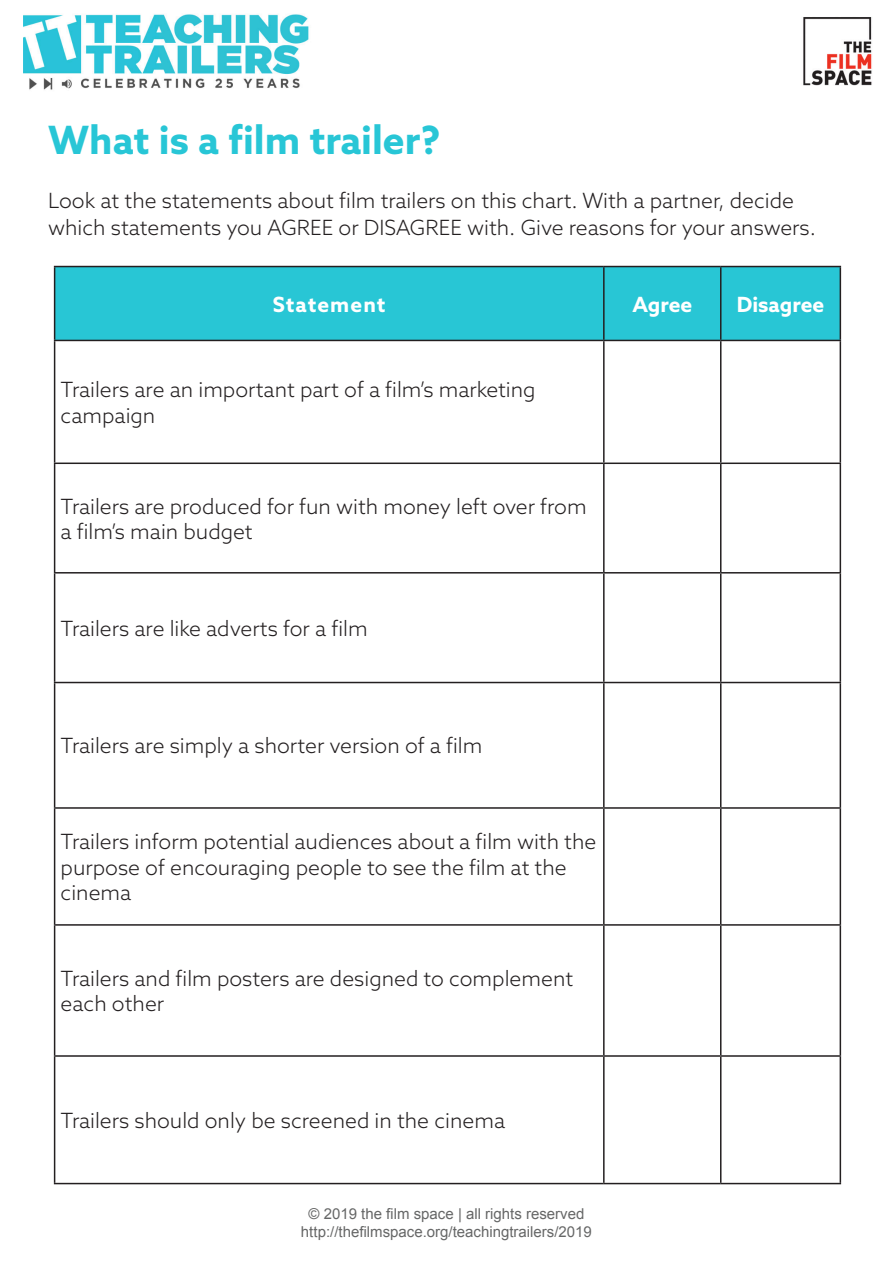
<style>
.page{position:relative;width:893px;height:1263px;background:#fff}
.page>*{position:absolute;margin:0;border:0;box-sizing:border-box;transform-origin:0 0}
.t1{font:700 39px "Azo Sans";color:#28c6d6}
.t2{font:300 21px/25.2px "Azo Sans";color:#231f20}
.t3{font:700 21px "Azo Sans";color:#fff}
.t4{font:700 21px "Azo Sans";letter-spacing:.05em;color:#fff}
.t5{font:15px "Arial";color:#666767}
</style>
<div class="page">
<img style="left:23px;top:14px;width:849px;height:1171px">
<div style="left:55px;top:267px;width:785px;height:73px;background:#28c6d5"></div>
<hr style="left:54px;top:266px;width:550px;height:1px;background:#231f20">
<hr style="left:54px;top:267px;width:1px;height:73px;background:#231f20">
<hr style="left:604px;top:266px;width:117px;height:1px;background:#231f20">
<hr style="left:603px;top:267px;width:2px;height:73px;background:#231f20">
<hr style="left:721px;top:266px;width:120px;height:1px;background:#231f20">
<hr style="left:720px;top:267px;width:1px;height:73px;background:#231f20">
<hr style="left:840px;top:267px;width:1px;height:73px;background:#231f20">
<hr style="left:54px;top:340px;width:550px;height:1px;background:#231f20">
<hr style="left:54px;top:341px;width:1px;height:121px;background:#231f20">
<hr style="left:604px;top:340px;width:117px;height:1px;background:#231f20">
<hr style="left:603px;top:341px;width:2px;height:121px;background:#231f20">
<hr style="left:721px;top:340px;width:120px;height:1px;background:#231f20">
<hr style="left:720px;top:341px;width:1px;height:121px;background:#231f20">
<hr style="left:840px;top:341px;width:1px;height:121px;background:#231f20">
<hr style="left:54px;top:462px;width:550px;height:2px;background:#231f20">
<hr style="left:54px;top:464px;width:1px;height:108px;background:#231f20">
<hr style="left:604px;top:462px;width:117px;height:2px;background:#231f20">
<hr style="left:603px;top:464px;width:2px;height:108px;background:#231f20">
<hr style="left:721px;top:462px;width:120px;height:2px;background:#231f20">
<hr style="left:720px;top:464px;width:1px;height:108px;background:#231f20">
<hr style="left:840px;top:464px;width:1px;height:108px;background:#231f20">
<hr style="left:54px;top:572px;width:550px;height:1px;background:#231f20">
<hr style="left:54px;top:573px;width:1px;height:109px;background:#231f20">
<hr style="left:604px;top:572px;width:117px;height:1px;background:#231f20">
<hr style="left:603px;top:573px;width:2px;height:109px;background:#231f20">
<hr style="left:721px;top:572px;width:120px;height:1px;background:#231f20">
<hr style="left:720px;top:573px;width:1px;height:109px;background:#231f20">
<hr style="left:840px;top:573px;width:1px;height:109px;background:#231f20">
<hr style="left:54px;top:682px;width:550px;height:1px;background:#231f20">
<hr style="left:54px;top:683px;width:1px;height:124px;background:#231f20">
<hr style="left:604px;top:682px;width:117px;height:1px;background:#231f20">
<hr style="left:603px;top:683px;width:2px;height:124px;background:#231f20">
<hr style="left:721px;top:682px;width:120px;height:1px;background:#231f20">
<hr style="left:720px;top:683px;width:1px;height:124px;background:#231f20">
<hr style="left:840px;top:683px;width:1px;height:124px;background:#231f20">
<hr style="left:54px;top:807px;width:550px;height:2px;background:#231f20">
<hr style="left:54px;top:809px;width:1px;height:115px;background:#231f20">
<hr style="left:604px;top:807px;width:117px;height:2px;background:#231f20">
<hr style="left:603px;top:809px;width:2px;height:115px;background:#231f20">
<hr style="left:721px;top:807px;width:120px;height:2px;background:#231f20">
<hr style="left:720px;top:809px;width:1px;height:115px;background:#231f20">
<hr style="left:840px;top:809px;width:1px;height:115px;background:#231f20">
<hr style="left:54px;top:924px;width:550px;height:2px;background:#231f20">
<hr style="left:54px;top:926px;width:1px;height:129px;background:#231f20">
<hr style="left:604px;top:924px;width:117px;height:2px;background:#231f20">
<hr style="left:603px;top:926px;width:2px;height:129px;background:#231f20">
<hr style="left:721px;top:924px;width:120px;height:2px;background:#231f20">
<hr style="left:720px;top:926px;width:1px;height:129px;background:#231f20">
<hr style="left:840px;top:926px;width:1px;height:129px;background:#231f20">
<hr style="left:54px;top:1055px;width:550px;height:2px;background:#231f20">
<hr style="left:54px;top:1057px;width:1px;height:126px;background:#231f20">
<hr style="left:604px;top:1055px;width:117px;height:2px;background:#231f20">
<hr style="left:603px;top:1057px;width:2px;height:126px;background:#231f20">
<hr style="left:721px;top:1055px;width:120px;height:2px;background:#231f20">
<hr style="left:720px;top:1057px;width:1px;height:126px;background:#231f20">
<hr style="left:840px;top:1057px;width:1px;height:126px;background:#231f20">
<hr style="left:54px;top:1183px;width:550px;height:1px;background:#231f20">
<hr style="left:604px;top:1183px;width:117px;height:1px;background:#231f20">
<hr style="left:721px;top:1183px;width:120px;height:1px;background:#231f20">
<p class="t1" style="left:48px;top:114px;width:394px">What is a film trailer?</p>
<p class="t2" style="left:48px;top:187px;width:769px;line-height:27px">Look at the statements about film trailers on this chart. With a partner, decide which statements you AGREE or DISAGREE with. Give reasons for your answers.</p>
<p class="t4" style="left:273px;top:290px;width:114px">Statement</p>
<p class="t2" style="left:61px;top:377px;width:476px">Trailers are an important part of a films’ marketing campaign</p>
<p class="t2" style="left:61px;top:493px;width:528px">Trailers are produced for fun with money left over from a films’ main budget</p>
<p class="t2" style="left:61px;top:615px;width:309px">Trailers are like adverts for a film</p>
<p class="t3" style="left:632px;top:290px;width:61px">Agree</p>
<p class="t2" style="left:61px;top:733px;width:423px">Trailers are simply a shorter version of a film</p>
<p class="t2" style="left:61px;top:829px;width:537px">Trailers inform potential audiences about a film with the purpose of encouraging people to see the film at the cinema</p>
<p class="t2" style="left:61px;top:966px;width:514px">Trailers and film posters are designed to complement each other</p>
<p class="t2" style="left:61px;top:1107px;width:446px">Trailers should only be screened in the cinema</p>
<p class="t5" style="left:309px;top:1203px;width:277px">© 2019 the film space | all rights reserved</p>
<p class="t5" style="left:301px;top:1221px;width:292px">http://thefilmspace.org/teachingtrailers/2019</p>
<p class="t3" style="left:737px;top:290px;width:89px">Disagree</p>
</div>
